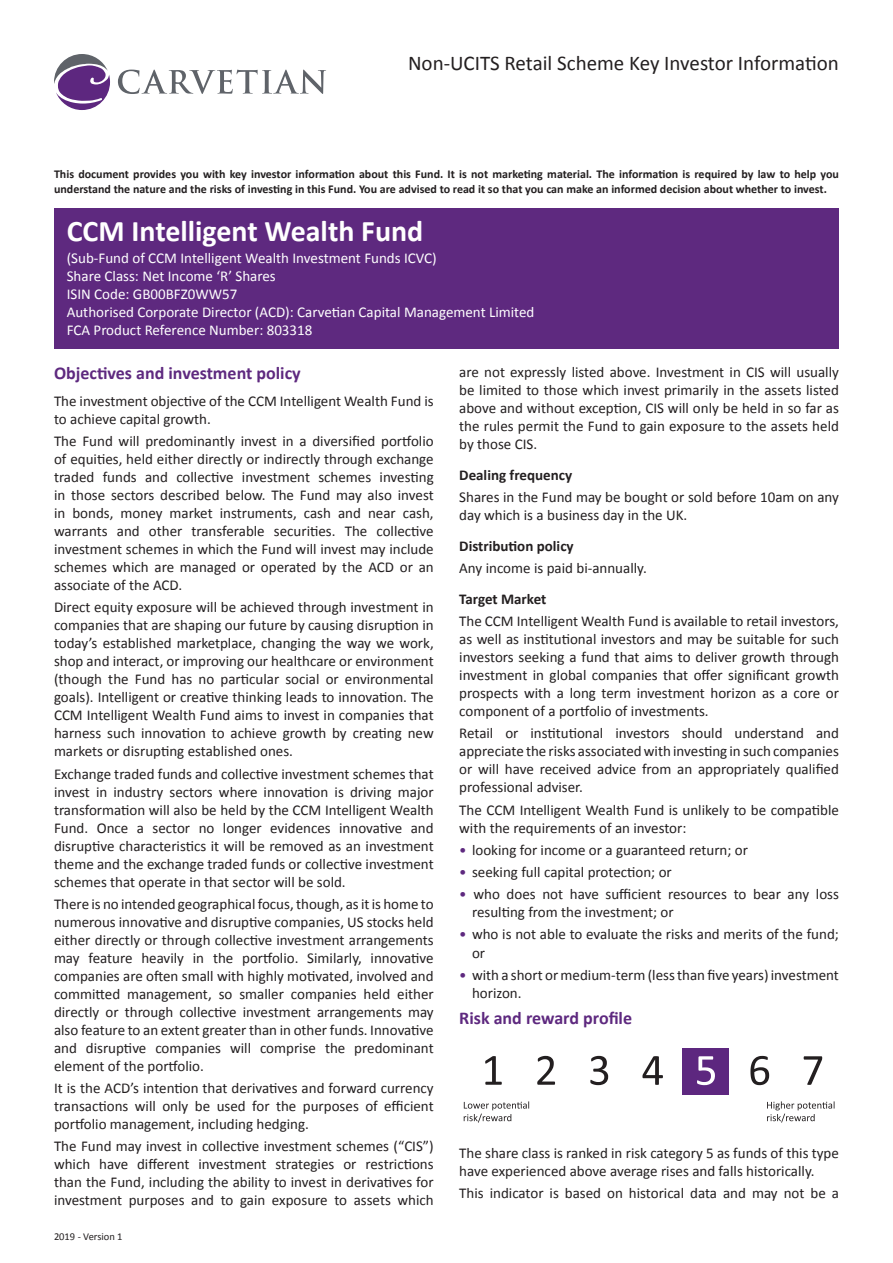
<style>
.page{position:relative;width:893px;height:1263px;background:#fff}
.page>*{position:absolute;margin:0;border:0;box-sizing:border-box;transform-origin:0 0}
.t1{font:700 30px "Calibri";color:#fff}
.t2{font:21px "Calibri";color:#231f20}
.t3{font:700 18px "Calibri";color:#5e297f}
.t4{font:15px/18px "Calibri";color:#231f20;text-align:justify}
.t5{font:15px/18px "Calibri";color:#fff}
.t6{font:700 15px "Calibri";color:#231f20}
.t7{font:700 12px/14.4px "Calibri";color:#231f20}
.t8{font:10.5px "Calibri";color:#231f20}
.s1{color:#5e297f}
</style>
<div class="page">
<div style="left:54px;top:208px;width:785px;height:141px;background:#5e297f"></div>
<svg style="left:54px;top:54px;width:56px;height:56px"></svg>
<svg style="left:118px;top:70px;width:208px;height:24px"></svg>
<svg style="left:464px;top:1101px;width:65px;height:21px"></svg>
<svg style="left:767px;top:1101px;width:67px;height:21px"></svg>
<div style="left:683px;top:1048px;width:46px;height:47px;background:#5d277f"></div>
<svg style="left:485px;top:1056px;width:17px;height:29px"></svg>
<svg style="left:537px;top:1056px;width:18px;height:29px"></svg>
<svg style="left:590px;top:1056px;width:18px;height:29px"></svg>
<svg style="left:642px;top:1056px;width:21px;height:29px"></svg>
<svg style="left:750px;top:1056px;width:19px;height:29px"></svg>
<svg style="left:804px;top:1056px;width:18px;height:29px"></svg>
<svg style="left:697px;top:1056px;width:18px;height:29px"></svg>
<h2 class="t2" style="left:408px;top:50px;width:432px">Non-UCITS Retail Scheme Key Investor Information</h2>
<p class="t7" style="left:54px;top:167px;width:786px">This document provides you with key investor information about this Fund. It is not marketing material. The information is required by law to help you understand the nature and the risks of investing in this Fund. You are advised to read it so that you can make an informed decision about whether to invest.</p>
<h1 class="t1" style="left:67px;top:211px;width:358px">CCM Intelligent Wealth Fund</h1>
<p class="t5" style="left:67px;top:249px;width:469px">(Sub-Fund of CCM Intelligent Wealth Investment Funds ICVC)<br>Share Class: Net Income ‘R’ Shares<br>ISIN Code: GB00BFZ0WW57<br>Authorised Corporate Director (ACD): Carvetian Capital Management Limited FCA Product Reference Number: 803318</p>
<p class="t3" style="left:54px;top:362px;width:248px">Objectives and investment policy</p>
<p class="t4" style="left:54px;top:392px;width:381px">The investment objective of the CCM Intelligent Wealth Fund is to achieve capital growth.</p>
<p class="t4" style="left:54px;top:432px;width:381px">The Fund will predominantly invest in a diversified portfolio of equities, held either directly or indirectly through exchange traded funds and collective investment schemes investing in those sectors described below. The Fund may also invest in bonds, money market instruments, cash and near cash, warrants and other transferable securities. The collective investment schemes in which the Fund will invest may include schemes which are managed or operated by the ACD or an associate of the ACD.</p>
<p class="t4" style="left:54px;top:598px;width:381px">Direct equity exposure will be achieved through investment in companies that are shaping our future by causing disruption in today’s established marketplace, changing the way we work, shop and interact, or improving our healthcare or environment (though the Fund has no particular social or environmental goals). Intelligent or creative thinking leads to innovation. The CCM Intelligent Wealth Fund aims to invest in companies that harness such innovation to achieve growth by creating new markets or disrupting established ones.</p>
<p class="t4" style="left:54px;top:764px;width:381px">Exchange traded funds and collective investment schemes that invest in industry sectors where innovation is driving major transformation will also be held by the CCM Intelligent Wealth Fund. Once a sector no longer evidences innovative and disruptive characteristics it will be removed as an investment theme and the exchange traded funds or collective investment schemes that operate in that sector will be sold.</p>
<p class="t4" style="left:54px;top:895px;width:381px">There is no intended geographical focus, though, as it is home to numerous innovative and disruptive companies, US stocks held either directly or through collective investment arrangements may feature heavily in the portfolio. Similarly, innovative companies are often small with highly motivated, involved and committed management, so smaller companies held either directly or through collective investment arrangements may also feature to an extent greater than in other funds. Innovative and disruptive companies will comprise the predominant element of the portfolio.</p>
<p class="t4" style="left:54px;top:1079px;width:381px">It is the ACD’s intention that derivatives and forward currency transactions will only be used for the purposes of efficient portfolio management, including hedging.</p>
<p class="t4" style="left:54px;top:1137px;width:381px">The Fund may invest in collective investment schemes (“CIS”) which have different investment strategies or restrictions than the Fund, including the ability to invest in derivatives for investment purposes and to gain exposure to assets which</p>
<p class="t8" style="left:54px;top:1230px;width:70px">2019 - Version 1</p>
<p class="t4" style="left:459px;top:363px;width:381px">are not expressly listed above. Investment in CIS will usually be limited to those which invest primarily in the assets listed above and without exception, CIS will only be held in so far as the rules permit the Fund to gain exposure to the assets held by those CIS.</p>
<p class="t6" style="left:459px;top:465px;width:114px">Dealing frequency</p>
<p class="t4" style="left:459px;top:488px;width:381px">Shares in the Fund may be bought or sold before 10am on any day which is a business day in the UK.</p>
<p class="t6" style="left:459px;top:536px;width:116px">Distribution policy</p>
<p class="t4" style="left:459px;top:559px;width:189px">Any income is paid bi-annually.</p>
<p class="t6" style="left:459px;top:589px;width:89px">Target Market</p>
<p class="t4" style="left:459px;top:612px;width:381px">The CCM Intelligent Wealth Fund is available to retail investors, as well as institutional investors and may be suitable for such investors seeking a fund that aims to deliver growth through investment in global companies that offer significant growth prospects with a long term investment horizon as a core or component of a portfolio of investments.</p>
<p class="t4" style="left:459px;top:724px;width:381px">Retail or institutional investors should understand and appreciate the risks associated with investing in such companies or will have received advice from an appropriately qualified professional adviser.</p>
<p class="t4" style="left:459px;top:800px;width:381px">The CCM Intelligent Wealth Fund is unlikely to be compatible with the requirements of an investor:</p>
<p class="t4" style="left:459px;top:841px;width:290px"><span class="s1">•</span> looking for income or a guaranteed return; or</p>
<p class="t4" style="left:459px;top:863px;width:214px"><span class="s1">•</span> seeking full capital protection; or</p>
<p class="t4" style="left:472px;top:885px;width:368px;text-indent:-13px"><span class="s1">•</span> who does not have sufficient resources to bear any loss resulting from the investment; or</p>
<p class="t4" style="left:472px;top:925px;width:368px;text-indent:-13px"><span class="s1">•</span> who is not able to evaluate the risks and merits of the fund; or</p>
<p class="t4" style="left:472px;top:966px;width:368px;text-indent:-13px"><span class="s1">•</span> with a short or medium-term (less than five years) investment horizon.</p>
<p class="t3" style="left:459px;top:1006px;width:174px">Risk and reward profile</p>
<p class="t4" style="left:459px;top:1144px;width:381px">The share class is ranked in risk category 5 as funds of this type have experienced above average rises and falls historically.</p>
<p class="t4" style="left:459px;top:1184px;width:381px">This indicator is based on historical data and may not be a</p>
</div>
